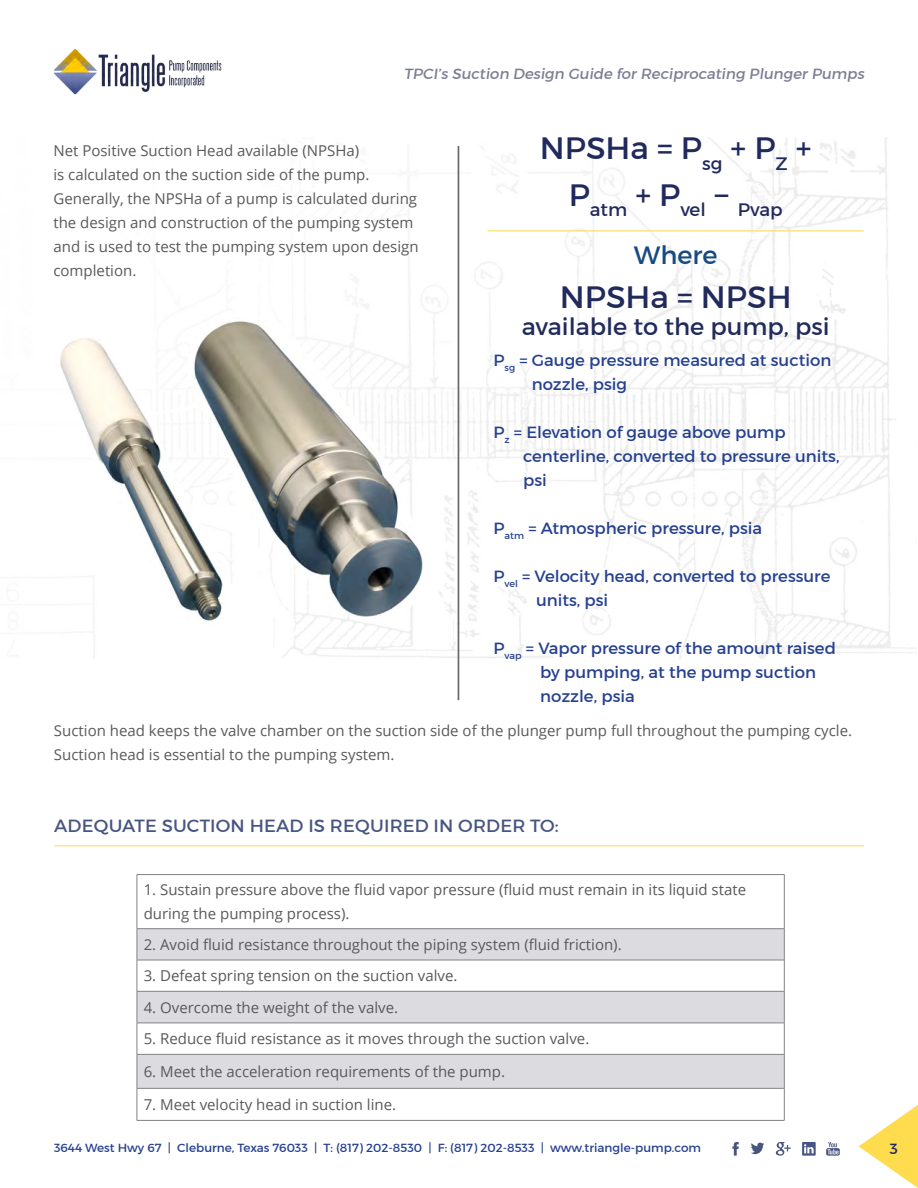
<style>
.page{position:relative;width:918px;height:1188px;background:#fff}
.page>*{position:absolute;margin:0;border:0;box-sizing:border-box;transform-origin:0 0}
.t1{font:31.5px "Montserrat";color:#212a5c}
.t2{font:25.5px "Montserrat";color:#174a82}
.t3{font:24px "Montserrat";color:#212a5c}
.t4{font:18.3px "Montserrat";color:#212a5c}
.t5{font:18px "Montserrat";letter-spacing:.01em;color:#495581}
.t6{font:16.5px/24px "Montserrat";color:#25408f}
.t7{font:15px/24px "Open Sans";color:#58595b}
.t8{font:15px "Montserrat";color:#7b7f93}
.t9{font:15px "Montserrat";color:#212a5c}
.t10{font:12px "Montserrat";color:#25408f}
</style>
<div class="page">
<svg style="left:859px;top:1105px;width:59px;height:83px"></svg>
<img style="left:54px;top:48px;width:168px;height:46px">
<svg style="left:732px;top:1142px;width:7px;height:14px"></svg>
<svg style="left:751px;top:1143px;width:13px;height:11px"></svg>
<svg style="left:776px;top:1142px;width:15px;height:14px"></svg>
<svg style="left:802px;top:1142px;width:14px;height:14px"></svg>
<svg style="left:826px;top:1142px;width:14px;height:14px"></svg>
<img style="left:93px;top:138px;width:823px;height:520px">
<hr style="left:459px;top:146px;width:1px;height:554px;background:#58595b">
<hr style="left:458px;top:146px;width:1px;height:554px;background:#58595b">
<img style="left:60px;top:317px;width:366px;height:310px">
<svg style="left:138px;top:929px;width:646px;height:159px;fill:#dcdce0"></svg>
<hr style="left:137px;top:874px;width:647px;height:1px;background:#808285">
<hr style="left:137px;top:875px;width:1px;height:53px;background:#808285">
<hr style="left:784px;top:875px;width:1px;height:53px;background:#808285">
<hr style="left:137px;top:928px;width:647px;height:1px;background:#808285">
<hr style="left:137px;top:929px;width:1px;height:31px;background:#808285">
<hr style="left:784px;top:929px;width:1px;height:31px;background:#808285">
<hr style="left:137px;top:960px;width:647px;height:1px;background:#808285">
<hr style="left:137px;top:960px;width:1px;height:31px;background:#808285">
<hr style="left:784px;top:960px;width:1px;height:31px;background:#808285">
<hr style="left:137px;top:991px;width:647px;height:1px;background:#808285">
<hr style="left:137px;top:992px;width:1px;height:31px;background:#808285">
<hr style="left:784px;top:992px;width:1px;height:31px;background:#808285">
<hr style="left:137px;top:1023px;width:647px;height:1px;background:#808285">
<hr style="left:137px;top:1023px;width:1px;height:31px;background:#808285">
<hr style="left:784px;top:1023px;width:1px;height:31px;background:#808285">
<hr style="left:137px;top:1054px;width:647px;height:1px;background:#808285">
<hr style="left:137px;top:1055px;width:1px;height:33px;background:#808285">
<hr style="left:784px;top:1055px;width:1px;height:33px;background:#808285">
<hr style="left:137px;top:1088px;width:647px;height:1px;background:#808285">
<hr style="left:137px;top:1089px;width:1px;height:31px;background:#808285">
<hr style="left:784px;top:1089px;width:1px;height:31px;background:#808285">
<hr style="left:137px;top:1120px;width:647px;height:1px;background:#808285">
<hr style="left:54px;top:845px;width:810px;height:1px;background:#fedb4e">
<hr style="left:487px;top:230px;width:377px;height:1px;background:#fedb4e">
<p class="t8" style="left:404px;top:64px;width:464px">TPCI’s Suction Design Guide for Reciprocating Plunger Pumps</p>
<p class="t7" style="left:53px;top:138px;width:367px">Net Positive Suction Head available (NPSHa)<br>is calculated on the suction side of the pump.<br>Generally, the NPSHa of a pump is calculated during the design and construction of the pumping system and is used to test the pumping system upon design completion.</p>
<h1 class="t1" style="left:540px;top:129px;width:273px">NPSHa = P<sub>sg</sub> + P<sub>Z</sub> +</h1>
<p class="t4" style="left:569px;top:199px;width:216px"><sup>P</sup>atm <sup>+</sup> <sup>P</sup>vel <sup>−</sup> Pvap</p>
<h2 class="t2" style="left:634px;top:239px;width:85px">Where</h2>
<h1 class="t1" style="left:560px;top:278px;width:233px">NPSHa = NPSH</h1>
<h3 class="t3" style="left:522px;top:312px;width:309px">available to the pump, psi</h3>
<p class="t6" style="left:532px;top:348px;width:301px;text-indent:-38px">P<sub>sg</sub> = Gauge pressure measured at suction nozzle, psig</p>
<p class="t6" style="left:523px;top:420px;width:318px;text-indent:-30px">P<sub>z</sub> = Elevation of gauge above pump centerline, converted to pressure units, psi</p>
<p class="t6" style="left:493px;top:516px;width:270px">P<sub>atm</sub> = Atmospheric pressure, psia</p>
<p class="t6" style="left:536px;top:564px;width:296px;text-indent:-43px">P<sub>vel</sub> = Velocity head, converted to pressure units, psi</p>
<p class="t6" style="left:540px;top:636px;width:297px;text-indent:-47px">P<sub>vap</sub> = Vapor pressure of the amount raised by pumping, at the pump suction nozzle, psia</p>
<p class="t7" style="left:54px;top:719px;width:800px">Suction head keeps the valve chamber on the suction side of the plunger pump full throughout the pumping cycle.<br>Suction head is essential to the pumping system.</p>
<p class="t5" style="left:54px;top:815px;width:506px">ADEQUATE SUCTION HEAD IS REQUIRED IN ORDER TO:</p>
<p class="t7" style="left:144px;top:878px;width:604px">1. Sustain pressure above the fluid vapor pressure (fluid must remain in its liquid state during the pumping process).</p>
<p class="t7" style="left:144px;top:932px;width:480px">2. Avoid fluid resistance throughout the piping system (fluid friction).</p>
<p class="t7" style="left:144px;top:964px;width:315px">3. Defeat spring tension on the suction valve.</p>
<p class="t7" style="left:144px;top:995px;width:256px">4. Overcome the weight of the valve.</p>
<p class="t7" style="left:144px;top:1027px;width:447px">5. Reduce fluid resistance as it moves through the suction valve.</p>
<p class="t7" style="left:144px;top:1059px;width:363px">6. Meet the acceleration requirements of the pump.</p>
<p class="t7" style="left:144px;top:1092px;width:254px">7. Meet velocity head in suction line.</p>
<p class="t10" style="left:54px;top:1141px;width:649px">3644 West Hwy 67 | Cleburne, Texas 76033 | T: (817) 202-8530 | F: (817) 202-8533 | www.triangle-pump.com</p>
<p class="t9" style="left:890px;top:1139px;width:10px">3</p>
</div>
